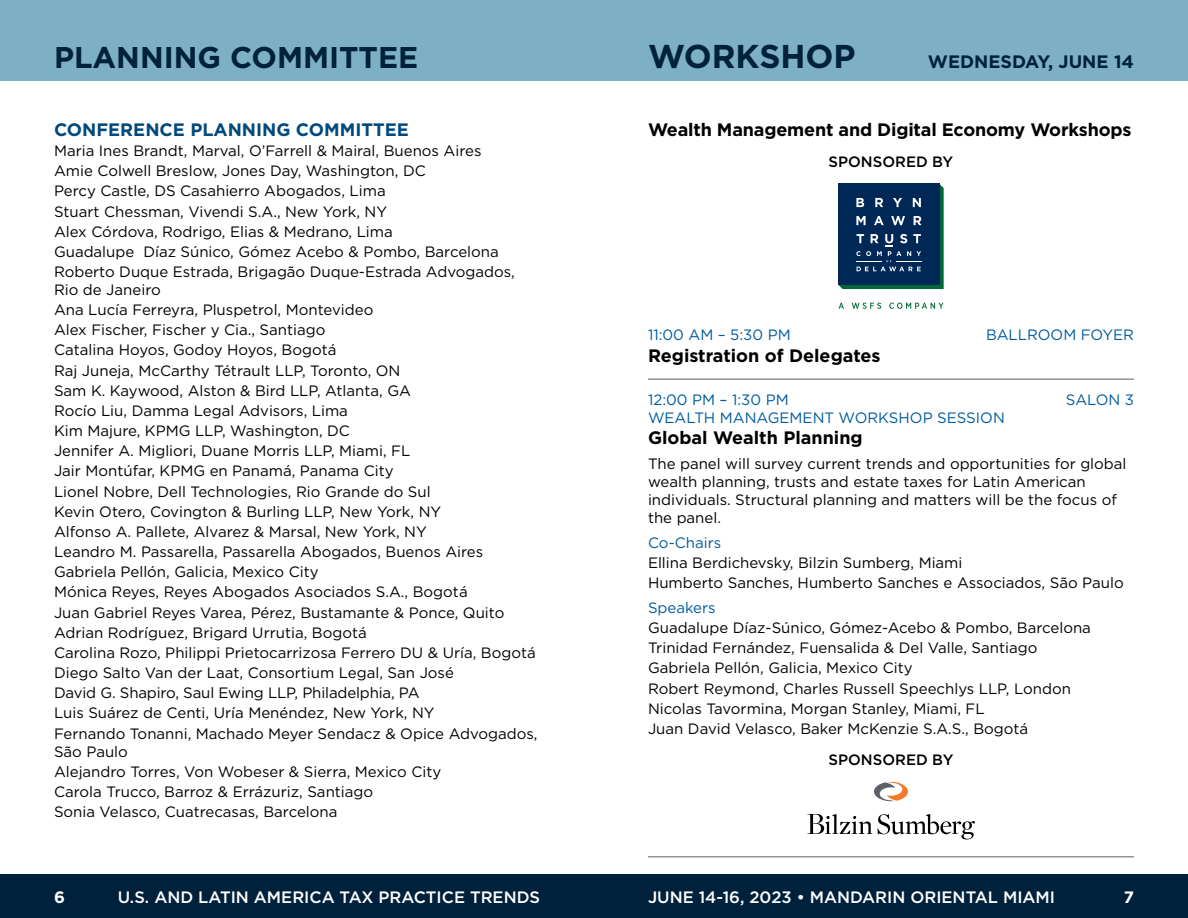
<style>
.page{position:relative;width:1188px;height:918px;background:#fff}
.page>*{position:absolute;margin:0;border:0;box-sizing:border-box;transform-origin:0 0}
.t1{font:700 33px "Gotham";color:#00213c}
.t2{font:700 30px "Gotham";color:#00213c}
.t3{font:700 18px "Gotham";letter-spacing:-.01em;color:#000}
.t4{font:700 18px "Gotham";color:#00497b}
.t5{font:700 18px "Gotham";color:#00213c}
.t6{font:500 16.5px "Gotham";color:#fff}
.t7{font:700 16.5px "Gotham";color:#fff}
.t8{font:15px/20.1px "Gotham";color:#000}
.t9{font:15px "Gotham";color:#005b9e}
.t10{font:500 15px "Gotham";color:#000}
</style>
<div class="page">
<div style="left:594px;top:0;width:594px;height:81px;background:#7db0c5"></div>
<div style="left:594px;top:874px;width:594px;height:44px;background:#00213c"></div>
<div style="left:0;top:0;width:594px;height:81px;background:#7db0c5"></div>
<div style="left:0;top:874px;width:594px;height:44px;background:#00213c"></div>
<svg style="left:838px;top:184px;width:106px;height:105px;background:#123c60"></svg>
<svg style="left:839px;top:303px;width:5px;height:6px"></svg>
<svg style="left:852px;top:303px;width:29px;height:6px"></svg>
<svg style="left:889px;top:303px;width:55px;height:6px"></svg>
<hr style="left:648px;top:378px;width:486px;height:2px;background:#949494">
<svg style="left:874px;top:782px;width:34px;height:19px"></svg>
<svg style="left:807px;top:814px;width:168px;height:25px"></svg>
<hr style="left:648px;top:856px;width:486px;height:1px;background:#949494">
<h2 class="t2" style="left:54px;top:37px;width:366px">PLANNING COMMITTEE</h2>
<p class="t4" style="left:54px;top:118px;width:356px">CONFERENCE PLANNING COMMITTEE</p>
<p class="t8" style="left:54px;top:140px;width:462px">Maria Ines Brandt, Marval, O’Farrell &amp; Mairal, Buenos Aires Amie Colwell Breslow, Jones Day, Washington, DC<br>Percy Castle, DS Casahierro Abogados, Lima<br>Stuart Chessman, Vivendi S.A., New York, NY<br>Alex Córdova, Rodrigo, Elias &amp; Medrano, Lima<br>Guadalupe Díaz Súnico, Gómez Acebo &amp; Pombo, Barcelona Roberto Duque Estrada, Brigagão Duque-Estrada Advogados,</p>
<p class="t8" style="left:54px;top:279px;width:485px">Rio de Janeiro<br>Ana Lucía Ferreyra, Pluspetrol, Montevideo<br>Alex Fischer, Fischer y Cia., Santiago<br>Catalina Hoyos, Godoy Hoyos, Bogotá<br>Raj Juneja, McCarthy Tétrault LLP, Toronto, ON<br>Sam K. Kaywood, Alston &amp; Bird LLP, Atlanta, GA<br>Rocío Liu, Damma Legal Advisors, Lima<br>Kim Majure, KPMG LLP, Washington, DC<br>Jennifer A. Migliori, Duane Morris LLP, Miami, FL<br>Jair Montúfar, KPMG en Panamá, Panama City<br>Lionel Nobre, Dell Technologies, Rio Grande do Sul<br>Kevin Otero, Covington &amp; Burling LLP, New York, NY<br>Alfonso A. Pallete, Alvarez &amp; Marsal, New York, NY<br>Leandro M. Passarella, Passarella Abogados, Buenos Aires Gabriela Pellón, Galicia, Mexico City<br>Mónica Reyes, Reyes Abogados Asociados S.A., Bogotá<br>Juan Gabriel Reyes Varea, Pérez, Bustamante &amp; Ponce, Quito Adrian Rodríguez, Brigard Urrutia, Bogotá<br>Carolina Rozo, Philippi Prietocarrizosa Ferrero DU &amp; Uría, Bogotá Diego Salto Van der Laat, Consortium Legal, San José<br>David G. Shapiro, Saul Ewing LLP, Philadelphia, PA<br>Luis Suárez de Centi, Uría Menéndez, New York, NY<br>Fernando Tonanni, Machado Meyer Sendacz &amp; Opice Advogados,</p>
<p class="t8" style="left:54px;top:741px;width:389px">São Paulo<br>Alejandro Torres, Von Wobeser &amp; Sierra, Mexico City Carola Trucco, Barroz &amp; Errázuriz, Santiago<br>Sonia Velasco, Cuatrecasas, Barcelona</p>
<h1 class="t1" style="left:648px;top:34px;width:209px">WORKSHOP</h1>
<p class="t5" style="left:928px;top:49px;width:208px">WEDNESDAY, JUNE 14</p>
<p class="t3" style="left:648px;top:118px;width:485px">Wealth Management and Digital Economy Workshops</p>
<p class="t10" style="left:829px;top:152px;width:126px">SPONSORED BY</p>
<p class="t9" style="left:648px;top:325px;width:144px">11:00 AM – 5:30 PM</p>
<p class="t9" style="left:986px;top:325px;width:149px">BALLROOM FOYER</p>
<p class="t3" style="left:648px;top:344px;width:234px">Registration of Delegates</p>
<p class="t9" style="left:648px;top:390px;width:142px">12:00 PM – 1:30 PM</p>
<p class="t9" style="left:1066px;top:390px;width:70px">SALON 3</p>
<p class="t9" style="left:648px;top:408px;width:358px">WEALTH MANAGEMENT WORKSHOP SESSION</p>
<p class="t3" style="left:648px;top:426px;width:216px">Global Wealth Planning</p>
<p class="t8" style="left:648px;top:454px;width:480px;line-height:18px">The panel will survey current trends and opportunities for global wealth planning, trusts and estate taxes for Latin American individuals. Structural planning and matters will be the focus of the panel.</p>
<p class="t9" style="left:648px;top:533px;width:75px">Co-Chairs</p>
<p class="t8" style="left:648px;top:552px;width:477px">Ellina Berdichevsky, Bilzin Sumberg, Miami<br>Humberto Sanches, Humberto Sanches e Associados, São Paulo</p>
<p class="t9" style="left:648px;top:598px;width:69px">Speakers</p>
<p class="t8" style="left:648px;top:617px;width:444px">Guadalupe Díaz-Súnico, Gómez-Acebo &amp; Pombo, Barcelona Trinidad Fernández, Fuensalida &amp; Del Valle, Santiago Gabriela Pellón, Galicia, Mexico City<br>Robert Reymond, Charles Russell Speechlys LLP, London Nicolas Tavormina, Morgan Stanley, Miami, FL<br>Juan David Velasco, Baker McKenzie S.A.S., Bogotá</p>
<p class="t10" style="left:829px;top:750px;width:126px">SPONSORED BY</p>
<p class="t7" style="left:54px;top:886px;width:12px">6</p>
<p class="t6" style="left:118px;top:886px;width:424px">U.S. AND LATIN AMERICA TAX PRACTICE TRENDS</p>
<p class="t6" style="left:648px;top:886px;width:409px">JUNE 14-16, 2023 • MANDARIN ORIENTAL MIAMI</p>
<p class="t7" style="left:1124px;top:886px;width:12px">7</p>
</div>
